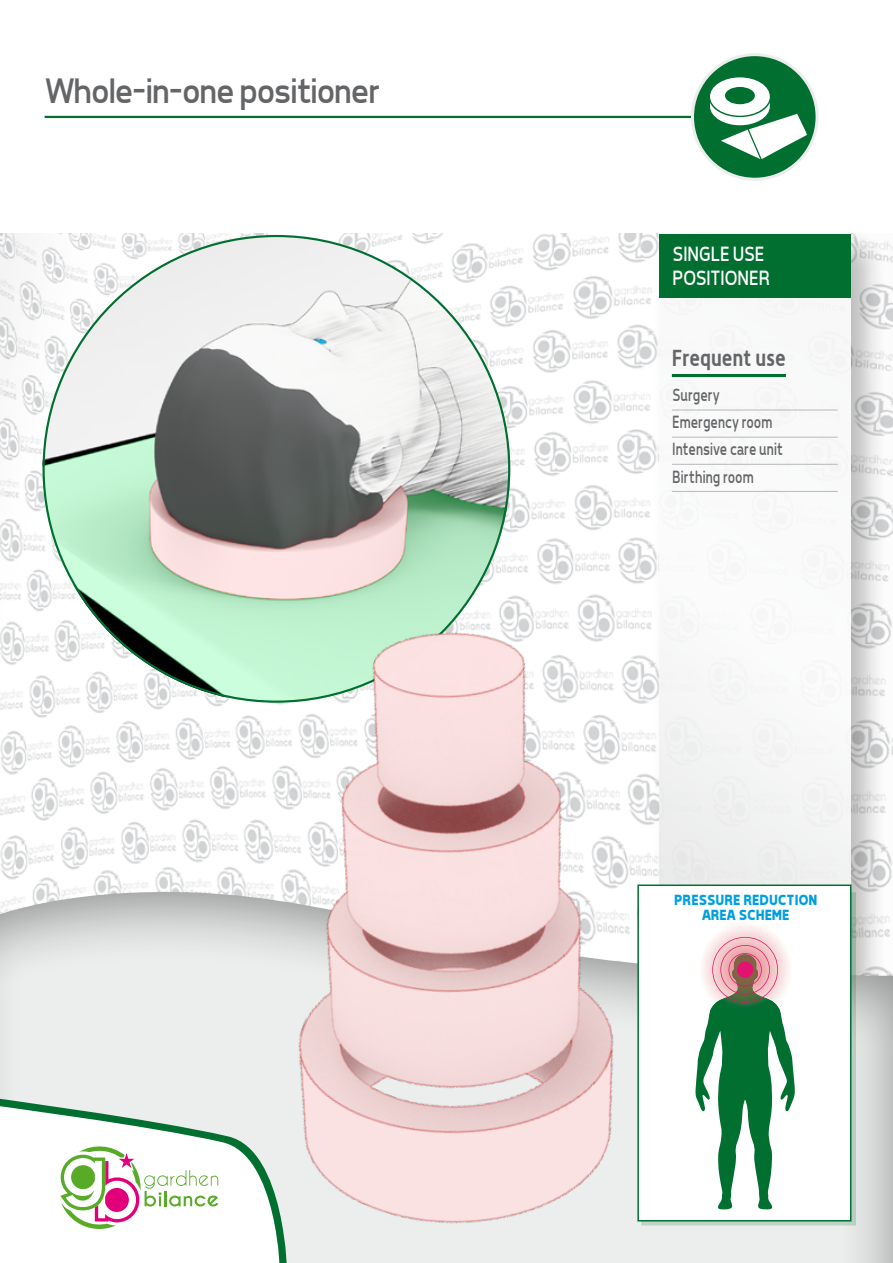
<style>
.page{position:relative;width:893px;height:1263px;background:#fff}
.page>*{position:absolute;margin:0;border:0;box-sizing:border-box;transform-origin:0 0}
.t1{font:36px "Tepeno Sans";letter-spacing:-.025em;color:#646567}
.t2{font:700 22.5px "Alwyn";color:#646567;scale:.9 1}
.t3{font:21px/23.7px "Tepeno Sans";letter-spacing:.01em;color:#fff;scale:.9 1}
.t4{font:18px/27.2px "Tepeno Sans";letter-spacing:.01em;color:#646567;scale:.8 1}
.t5{font:700 15px/15px "Tepeno Sans";color:#009ee0;text-align:center}
</style>
<div class="page">
<img style="left:0;top:234px;width:893px;height:158px">
<img style="left:43px;top:235px;width:467px;height:468px;border-radius:234px">
<div style="left:651px;top:225px;width:238px;height:955px;background:#000;opacity:.3"></div>
<div style="left:659px;top:234px;width:191px;height:908px;background:#f8f8f9"></div>
<hr style="left:672px;top:374px;width:114px;height:3px;background:#006f30">
<div style="left:659px;top:234px;width:191px;height:63px;background:#006f30"></div>
<hr style="left:45px;top:116px;width:671px;height:2px;background:#006f30">
<img style="left:0;top:392px;width:893px;height:871px">
<svg style="left:692px;top:54px;width:126px;height:126px;background:#1f7f49"></svg>
<div style="left:691px;top:53px;width:128px;height:128px;border:3px solid #eceded;border-radius:50%"></div>
<svg style="left:710px;top:77px;width:97px;height:82px"></svg>
<div style="left:641px;top:892px;width:215px;height:333px;background:#006f30;opacity:.2"></div>
<div style="left:637px;top:884px;width:214px;height:337px;background:#fff;border:2px solid #006f30"></div>
<svg style="left:695px;top:937px;width:100px;height:272px"></svg>
<div style="left:737px;top:962px;width:16px;height:16px;background:#e41270;border-radius:50%"></div>
<h1 class="t1" style="left:44px;top:70px;width:337px">Whole-in-one positioner</h1>
<p class="t3" style="left:672px;top:242px;width:110px">SINGLE USE<br>POSITIONER</p>
<p class="t2" style="left:672px;top:343px;width:128px">Frequent use</p>
<p class="t4" style="left:672px;top:381px;width:139px">Surgery<br>Emergency room<br>Intensive care unit<br>Birthing room</p>
<p class="t5" style="left:674px;top:892px;width:145px">PRESSURE REDUCTION<br>AREA SCHEME</p>
</div>
